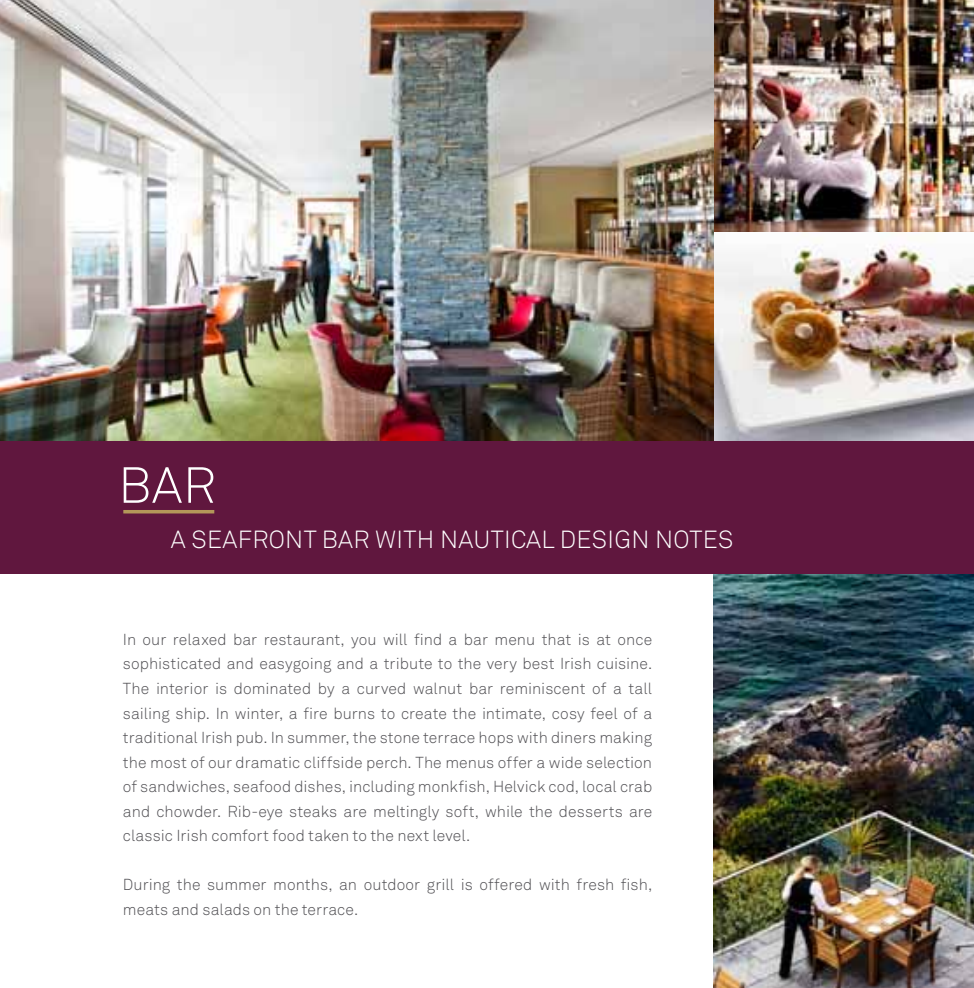
<style>
.page{position:relative;width:974px;height:988px;background:#fff}
.page>*{position:absolute;margin:0;border:0;box-sizing:border-box;transform-origin:0 0}
.t1{font:300 50.05px "Akkurat";color:#fff}
.t2{font:300 24.5px "Akkurat";color:#fff}
.t3{font:300 15.75px/24.5px "Akkurat";letter-spacing:.005em;color:#504f53;text-align:justify}
</style>
<div class="page">
<img style="left:713px;top:0;width:261px;height:441px">
<img style="left:713px;top:574px;width:261px;height:413px">
<img style="left:0;top:0;width:713px;height:441px">
<div style="left:0;top:441px;width:974px;height:133px;background:#60173e"></div>
<hr style="left:123px;top:510px;width:91px;height:3px;background:#b39759">
<h1 class="t1" style="left:118px;top:455px;width:99px">BAR</h1>
<h2 class="t2" style="left:171px;top:525px;width:68px">A Seafro</h2>
<h2 class="t2" style="left:285px;top:525px;width:53px">nt Bar</h2>
<h2 class="t2" style="left:375px;top:525px;width:34px">With</h2>
<h2 class="t2" style="left:440px;top:525px;width:16px">Nautica</h2>
<h2 class="t2" style="left:541px;top:525px;width:130px">l Design Not</h2>
<h2 class="t2" style="left:702px;top:525px;width:29px">es</h2>
<p class="t3" style="left:123px;top:627px;width:531px">In our relaxed bar restaurant, you will find a bar menu that is at once sophisticated and easygoing and a tribute to the very best Irish cuisine.<br>The interior is dominated by a curved walnut bar reminiscent of a tall sailing ship. In winter, a fire burns to create the intimate, cosy feel of a traditional Irish pub. In summer, the stone terrace hops with diners making the most of our dramatic cliffside perch. The menus offer a wide selection of sandwiches, seafood dishes, including monkfish, Helvick cod, local crab and chowder. Rib-eye steaks are meltingly soft, while the desserts are classic Irish comfort food taken to the next level.</p>
<p class="t3" style="left:123px;top:872px;width:531px">During the summer months, an outdoor grill is offered with fresh fish, meats and salads on the terrace.</p>
</div>
